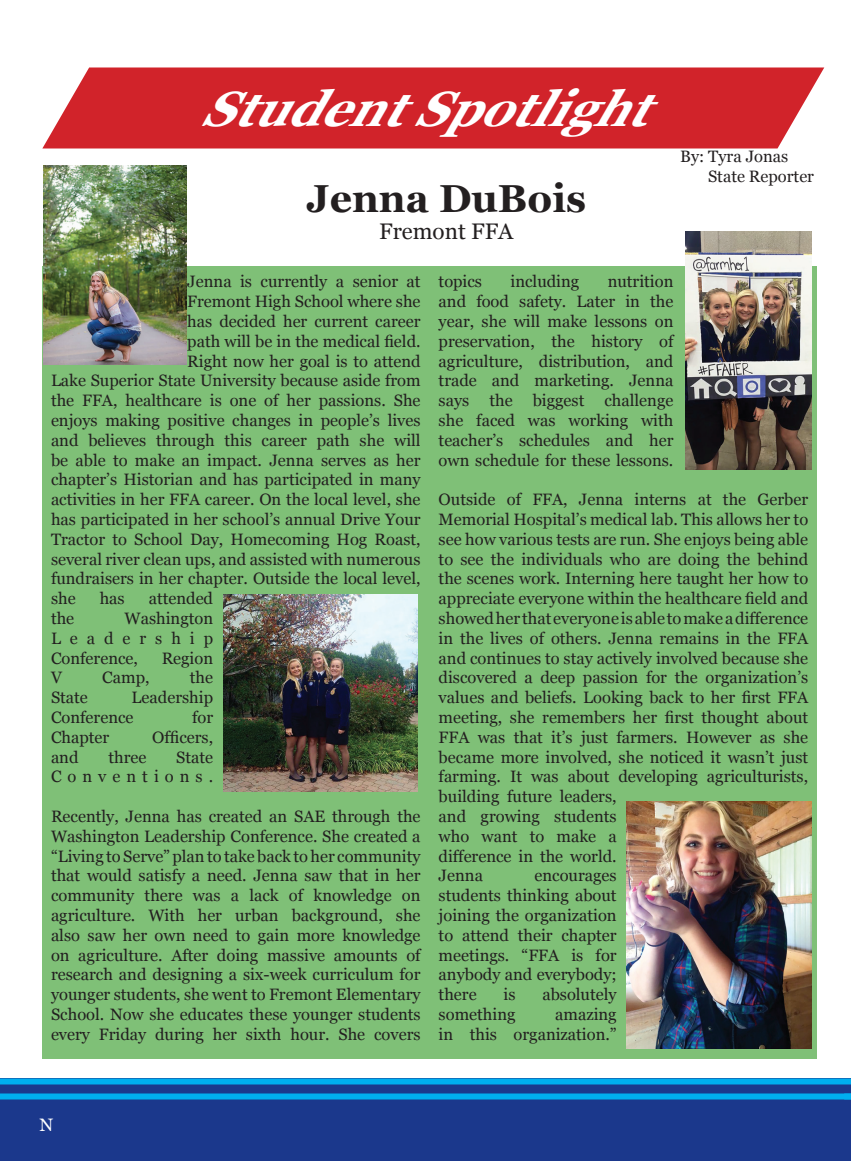
<style>
.page{position:relative;width:851px;height:1161px;background:#fff}
.page>*{position:absolute;margin:0;border:0;box-sizing:border-box;transform-origin:0 0}
.t1{font:italic 700 49.5px "Georgia";color:#fff}
.t2{font:700 39px "Georgia";color:#231f20}
.t3{font:22.5px "Georgia";color:#231f20}
.t4{font:18px "Georgia";color:#fff}
.t5{font:16.5px/19.8px "Georgia";color:#231f20;text-align:justify}
.t6{font:16.5px/19.8px "Georgia";letter-spacing:.365em;color:#231f20;text-align:right}
</style>
<div class="page">
<div style="left:0;top:1078px;width:850px;height:83px;background:#1b388c"></div>
<div style="left:0;top:1078px;width:850px;height:6px;background:#00aeef"></div>
<div style="left:0;top:1094px;width:850px;height:6px;background:#00aeef"></div>
<div style="left:42px;top:68px;width:782px;height:80px;background:#d1232a"></div>
<div style="left:42px;top:266px;width:774px;height:792px;background:#7fc077"></div>
<img style="left:44px;top:166px;width:142px;height:199px">
<img style="left:223px;top:594px;width:194px;height:197px">
<img style="left:685px;top:232px;width:126px;height:237px">
<img style="left:626px;top:802px;width:185px;height:246px">
<h1 class="t1" style="left:200px;top:77px;width:483px">StudentSpotlight</h1>
<h2 class="t2" style="left:306px;top:173px;width:281px">Jenna DuBois</h2>
<h3 class="t3" style="left:379px;top:217px;width:136px">Fremont FFA</h3>
<p class="t5" style="left:708px;top:147px;width:107px;text-indent:-28px">By: Tyra Jonas<br>State Reporter</p>
<p class="t5" style="left:187px;top:272px;width:235px">Jenna is currently a senior at</p>
<p class="t5" style="left:187px;top:292px;width:235px">Fremont High School where she</p>
<p class="t5" style="left:187px;top:312px;width:235px">has decided her current career</p>
<p class="t5" style="left:187px;top:332px;width:235px">path will be in the medical field.</p>
<p class="t5" style="left:187px;top:351px;width:235px">Right now her goal is to attend</p>
<p class="t5" style="left:51px;top:371px;width:371px">Lake Superior State University because aside from</p>
<p class="t5" style="left:51px;top:391px;width:371px">the FFA, healthcare is one of her passions. She</p>
<p class="t5" style="left:51px;top:411px;width:371px">enjoys making positive changes in people’s lives</p>
<p class="t5" style="left:51px;top:431px;width:371px">and believes through this career path she will</p>
<p class="t5" style="left:51px;top:450px;width:371px">be able to make an impact. Jenna serves as her</p>
<p class="t5" style="left:51px;top:470px;width:371px">chapter’s Historian and has participated in many</p>
<p class="t5" style="left:51px;top:490px;width:371px">activities in her FFA career. On the local level, she</p>
<p class="t5" style="left:51px;top:510px;width:371px">has participated in her school’s annual Drive Your</p>
<p class="t5" style="left:51px;top:530px;width:371px">Tractor to School Day, Homecoming Hog Roast,</p>
<p class="t5" style="left:51px;top:549px;width:371px">several river clean ups, and assisted with numerous</p>
<p class="t5" style="left:51px;top:569px;width:371px">fundraisers in her chapter. Outside the local level,</p>
<p class="t5" style="left:51px;top:589px;width:26px">she</p>
<p class="t5" style="left:100px;top:589px;width:27px">has</p>
<p class="t5" style="left:149px;top:589px;width:66px">attended</p>
<p class="t5" style="left:51px;top:609px;width:25px">the</p>
<p class="t5" style="left:51px;top:609px;width:164px;text-indent:74px">Washington Leadership Conference,</p>
<p class="t5" style="left:162px;top:648px;width:53px">Region</p>
<p class="t5" style="left:51px;top:668px;width:13px">V</p>
<p class="t5" style="left:102px;top:668px;width:49px">Camp,</p>
<p class="t5" style="left:190px;top:668px;width:25px">the</p>
<p class="t5" style="left:51px;top:688px;width:38px">State</p>
<p class="t5" style="left:51px;top:688px;width:164px;text-indent:81px">Leadership<br>Conference</p>
<p class="t5" style="left:192px;top:708px;width:23px">for</p>
<p class="t5" style="left:51px;top:728px;width:60px">Chapter</p>
<p class="t5" style="left:152px;top:728px;width:63px">Officers,</p>
<p class="t5" style="left:51px;top:747px;width:29px">and</p>
<p class="t5" style="left:108px;top:747px;width:39px">three</p>
<p class="t6" style="left:51px;top:747px;width:164px">State<br>Conventions.</p>
<p class="t5" style="left:51px;top:807px;width:371px">Recently, Jenna has created an SAE through the Washington Leadership Conference. She created a “Living to Serve” plan to take back to her community that would satisfy a need. Jenna saw that in her community there was a lack of knowledge on agriculture. With her urban background, she also saw her own need to gain more knowledge on agriculture. After doing massive amounts of research and designing a six-week curriculum for younger students, she went to Fremont Elementary School. Now she educates these younger students every Friday during her sixth hour. She covers</p>
<p class="t5" style="left:438px;top:272px;width:45px">topics</p>
<p class="t5" style="left:510px;top:272px;width:70px">including</p>
<p class="t5" style="left:438px;top:272px;width:236px;text-indent:169px">nutrition and food safety. Later in the year, she will make lessons on preservation, the history of agriculture, distribution, and trade and marketing. Jenna says the biggest challenge she faced was working with teacher’s schedules and her own schedule for these lessons.</p>
<p class="t5" style="left:438px;top:490px;width:371px;text-align:left">Outside of FFA, Jenna interns at the Gerber Memorial Hospital’s medical lab. This allows her to see how various tests are run. She enjoys being able to see the individuals who are doing the behind the scenes work. Interning here taught her how to appreciate everyone within the healthcare field and showed her that everyone is able to make a difference in the lives of others. Jenna remains in the FFA and continues to stay actively involved because she discovered a deep passion for the organization’s values and beliefs. Looking back to her first FFA meeting, she remembers her first thought about FFA was that it’s just farmers. However as she became more involved, she noticed it wasn’t just farming. It was about developing agriculturists, building future leaders,<br>and growing students<br>who want to make a<br>difference in the world.<br>Jenna</p>
<p class="t5" style="left:438px;top:866px;width:179px;text-indent:96px">encourages students thinking about joining the organization to attend their chapter meetings. “FFA is for anybody and everybody; there</p>
<p class="t5" style="left:503px;top:985px;width:13px">is</p>
<p class="t5" style="left:542px;top:985px;width:76px">absolutely</p>
<p class="t5" style="left:438px;top:1005px;width:78px">something</p>
<p class="t5" style="left:438px;top:1005px;width:179px;text-align:right">amazing<br>in this organization.”</p>
<p class="t4" style="left:39px;top:1114px;width:15px">N</p>
</div>
